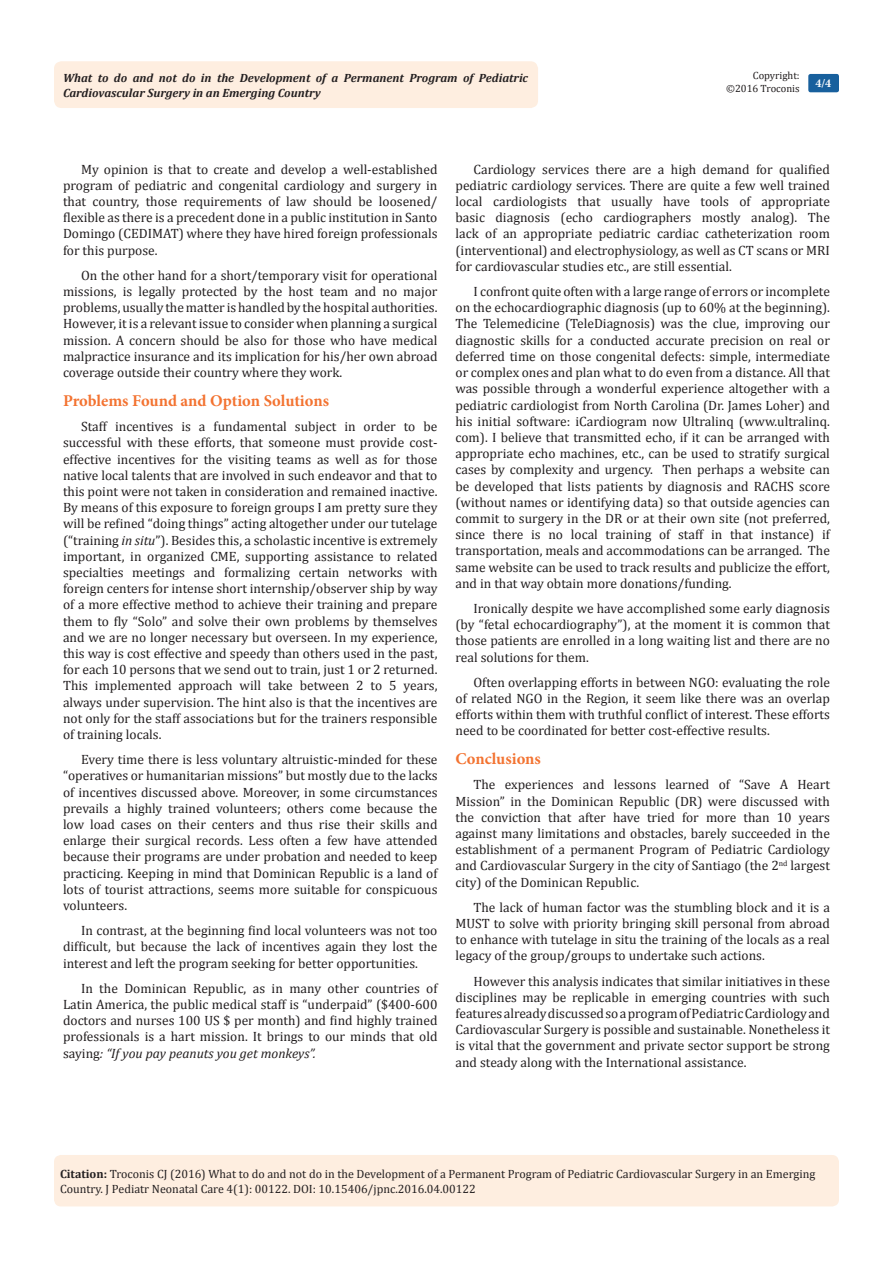
<style>
.page{position:relative;width:893px;height:1263px;background:#fff}
.page>*{position:absolute;margin:0;border:0;box-sizing:border-box;transform-origin:0 0}
.List_Paragraph{font:700 16.5px "Minion Pro";letter-spacing:-.005em;color:#f37331}
.t1{font:13.5px/16.2px "Cambria";color:#231f20;text-align:justify}
.t2{font:12px/14.4px "Cambria";color:#231f20}
.t3{font:italic 700 12px/14.4px "Cambria";color:#231f20}
.t4{font:700 12px "Minion Pro";color:#fff}
.t5{font:10.5px/12.6px "Cambria";color:#231f20;text-align:right}
.s1{font-style:italic}
.s2{font-weight:700}
</style>
<div class="page">
<div style="left:54px;top:61px;width:484px;height:47px;background:#feeee0;border-radius:8px"></div>
<div style="left:808px;top:74px;width:31px;height:18px;background:#18609d;border-radius:2px"></div>
<div style="left:54px;top:1155px;width:785px;height:51px;background:#feeee0;border-radius:7px"></div>
<p class="t5" style="left:726px;top:69px;width:75px">Copyright: ©2016 Troconis</p>
<p class="t3" style="left:63px;top:70px;width:467px">What to do and not do in the Development of a Permanent Program of Pediatric<br>Cardiovascular Surgery in an Emerging Country</p>
<p class="t4" style="left:815px;top:75px;width:17px">4/4</p>
<p class="t1" style="left:63px;top:161px;width:376px;text-indent:18px">My opinion is that to create and develop a well-established program of pediatric and congenital cardiology and surgery in that country, those requirements of law should be loosened/ flexible as there is a precedent done in a public institution in Santo Domingo (CEDIMAT) where they have hired foreign professionals for this purpose.</p>
<p class="t1" style="left:63px;top:267px;width:376px;text-indent:18px">On the other hand for a short/temporary visit for operational missions, is legally protected by the host team and no major problems, usually the matter is handled by the hospital authorities.<br>However, it is a relevant issue to consider when planning a surgical mission. A concern should be also for those who have medical malpractice insurance and its implication for his/her own abroad coverage outside their country where they work.</p>
<p class="List_Paragraph" style="left:63px;top:389px;width:268px">Problems Found and Option Solutions</p>
<p class="t1" style="left:63px;top:418px;width:376px;text-indent:18px">Staff incentives is a fundamental subject in order to be successful with these efforts, that someone must provide cost&shy;effective incentives for the visiting teams as well as for those native local talents that are involved in such endeavor and that to this point were not taken in consideration and remained inactive.<br>By means of this exposure to foreign groups I am pretty sure they will be refined “doing things” acting altogether under our tutelage (“training <span class="s1">in situ</span>”). Besides this, a scholastic incentive is extremely important, in organized CME, supporting assistance to related specialties meetings and formalizing certain networks with foreign centers for intense short internship/observer ship by way of a more effective method to achieve their training and prepare them to fly “Solo” and solve their own problems by themselves and we are no longer necessary but overseen. In my experience, this way is cost effective and speedy than others used in the past, for each 10 persons that we send out to train, just 1 or 2 returned.<br>This implemented approach will take between 2 to 5 years, always under supervision. The hint also is that the incentives are not only for the staff associations but for the trainers responsible of training locals.</p>
<p class="t1" style="left:63px;top:751px;width:376px;text-indent:18px">Every time there is less voluntary altruistic-minded for these “operatives or humanitarian missions” but mostly due to the lacks of incentives discussed above. Moreover, in some circumstances prevails a highly trained volunteers; others come because the low load cases on their centers and thus rise their skills and enlarge their surgical records. Less often a few have attended because their programs are under probation and needed to keep practicing. Keeping in mind that Dominican Republic is a land of lots of tourist attractions, seems more suitable for conspicuous volunteers.</p>
<p class="t1" style="left:63px;top:922px;width:376px;text-indent:18px">In contrast, at the beginning find local volunteers was not too difficult, but because the lack of incentives again they lost the interest and left the program seeking for better opportunities.</p>
<p class="t1" style="left:63px;top:980px;width:376px;text-indent:18px">In the Dominican Republic, as in many other countries of Latin America, the public medical staff is “underpaid” ($400-600 doctors and nurses 100 US $ per month) and find highly trained professionals is a hart mission. It brings to our minds that old saying<span class="s1">: “If you pay peanuts you get monkeys”.</span></p>
<p class="t1" style="left:455px;top:161px;width:376px;text-indent:18px">Cardiology services there are a high demand for qualified pediatric cardiology services. There are quite a few well trained local cardiologists that usually have tools of appropriate basic diagnosis (echo cardiographers mostly analog). The lack of an appropriate pediatric cardiac catheterization room (interventional) and electrophysiology, as well as CT scans or MRI for cardiovascular studies etc., are still essential.</p>
<p class="t1" style="left:455px;top:283px;width:376px;text-indent:18px">I confront quite often with a large range of errors or incomplete on the echocardiographic diagnosis (up to 60% at the beginning).<br>The Telemedicine (TeleDiagnosis) was the clue, improving our diagnostic skills for a conducted accurate precision on real or deferred time on those congenital defects: simple, intermediate or complex ones and plan what to do even from a distance. All that was possible through a wonderful experience altogether with a pediatric cardiologist from North Carolina (Dr. James Loher) and his initial software: iCardiogram now Ultralinq (www.ultralinq. com). I believe that transmitted echo, if it can be arranged with appropriate echo machines, etc., can be used to stratify surgical cases by complexity and urgency. Then perhaps a website can be developed that lists patients by diagnosis and RACHS score (without names or identifying data) so that outside agencies can commit to surgery in the DR or at their own site (not preferred, since there is no local training of staff in that instance) if transportation, meals and accommodations can be arranged. The same website can be used to track results and publicize the effort, and in that way obtain more donations/funding.</p>
<p class="t1" style="left:455px;top:600px;width:376px;text-indent:18px">Ironically despite we have accomplished some early diagnosis (by “fetal echocardiography”), at the moment it is common that those patients are enrolled in a long waiting list and there are no real solutions for them.</p>
<p class="t1" style="left:455px;top:674px;width:376px;text-indent:18px">Often overlapping efforts in between NGO: evaluating the role of related NGO in the Region, it seem like there was an overlap efforts within them with truthful conflict of interest. These efforts need to be coordinated for better cost-effective results.</p>
<p class="List_Paragraph" style="left:455px;top:747px;width:87px">Conclusions</p>
<p class="t1" style="left:455px;top:776px;width:376px;text-indent:18px">The experiences and lessons learned of “Save A Heart Mission” in the Dominican Republic (DR) were discussed with the conviction that after have tried for more than 10 years against many limitations and obstacles, barely succeeded in the establishment of a permanent Program of Pediatric Cardiology and Cardiovascular Surgery in the city of Santiago (the 2<sup>nd</sup> largest city) of the Dominican Republic.</p>
<p class="t1" style="left:455px;top:899px;width:376px;text-indent:18px">The lack of human factor was the stumbling block and it is a MUST to solve with priority bringing skill personal from abroad to enhance with tutelage in situ the training of the locals as a real legacy of the group/groups to undertake such actions.</p>
<p class="t1" style="left:455px;top:973px;width:376px;text-indent:18px">However this analysis indicates that similar initiatives in these disciplines may be replicable in emerging countries with such features already discussed so a program of Pediatric Cardiology and Cardiovascular Surgery is possible and sustainable. Nonetheless it is vital that the government and private sector support be strong and steady along with the International assistance.</p>
<p class="t2" style="left:60px;top:1167px;width:757px"><span class="s2">Citation:</span> Troconis CJ (2016) What to do and not do in the Development of a Permanent Program of Pediatric Cardiovascular Surgery in an Emerging<br>Country. J Pediatr Neonatal Care 4(1): 00122. DOI: 10.15406/jpnc.2016.04.00122</p>
</div>
